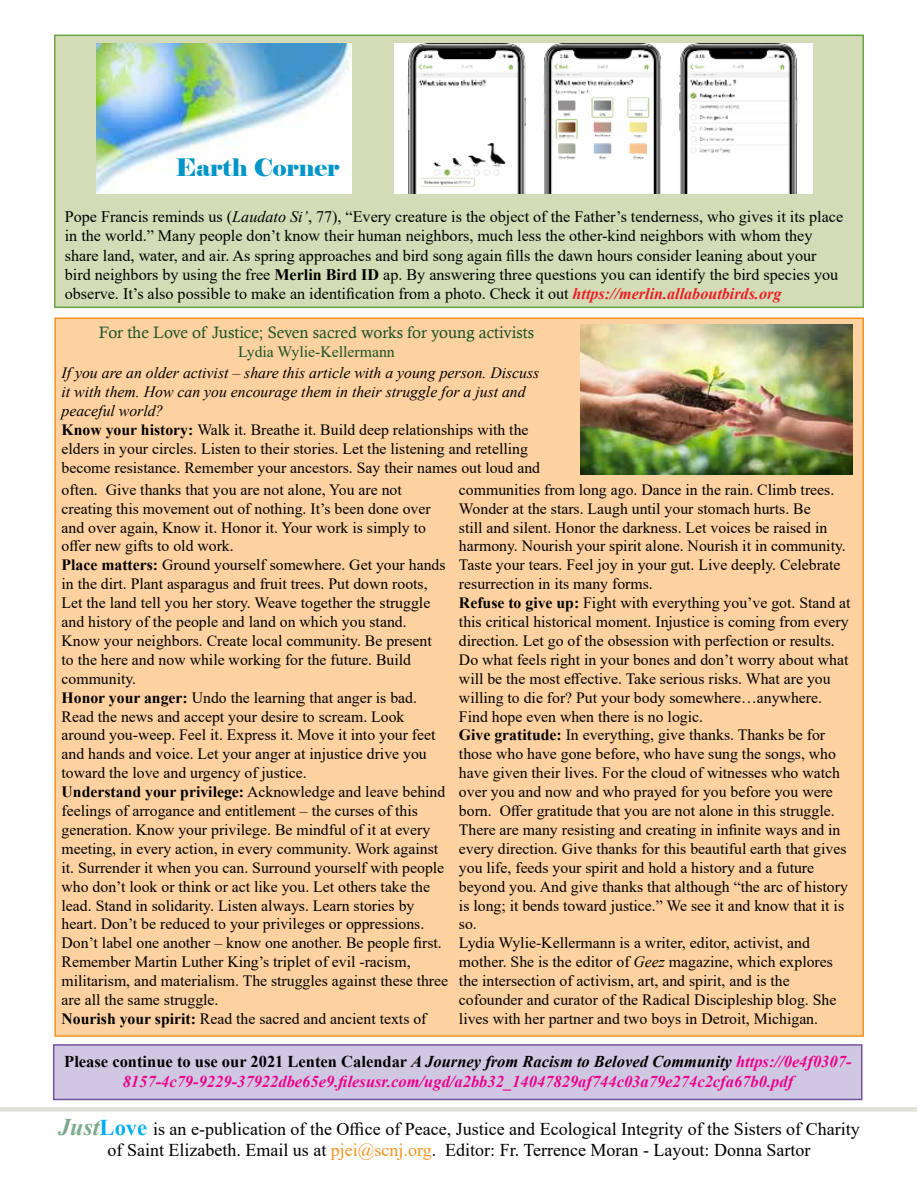
<style>
.page{position:relative;width:918px;height:1188px;background:#fff}
.page>*{position:absolute;margin:0;border:0;box-sizing:border-box;transform-origin:0 0}
.t1{font:24px "Elephant";color:#0095c7}
.t2{font:18px/21.6px "Times New Roman";color:#000;text-align:center}
.t3{font:italic 700 16.5px/19.8px "Times New Roman";color:#ec008c;text-align:center}
.t4{font:16.5px "Calisto";color:#1a542a}
.t5{font:16.2px/19.4px "Times New Roman";color:#000}
.t6{font:15.75px/18.9px "Times New Roman";color:#000}
.t7{font:15.75px "Times New Roman";color:#1a542a}
.s1{font-style:italic}
.s2{font-weight:700}
.s3{font-weight:700;font-style:italic;color:#ed1d24}
.s4{font-style:normal;color:#000}
.s5{color:#000}
.s6{font-weight:700;font-style:italic;font-size:24px;color:#7eaa8c}
.s7{font-weight:700;font-size:22.5px;color:#00aeef}
.s8{color:#f7941e}
</style>
<div class="page">
<div style="left:0;top:1107px;width:917px;height:5px;background:#e1e0d6"></div>
<div style="left:54px;top:318px;width:810px;height:719px;background:#fed1a0;border:2px solid #f7941e"></div>
<div style="left:53px;top:1044px;width:809px;height:56px;background:#d0c7e3;border:2px solid #7251a1"></div>
<div style="left:54px;top:35px;width:810px;height:273px;background:#d3dcb6;border:2px solid #6aa643"></div>
<img style="left:96px;top:44px;width:256px;height:149px">
<img style="left:394px;top:44px;width:419px;height:149px">
<img style="left:581px;top:325px;width:271px;height:149px">
<h1 class="t1" style="left:176px;top:152px;width:165px">Earth Corner</h1>
<p class="t5" style="left:65px;top:206px;width:780px">Pope Francis reminds us (<span class="s1">Laudato Si’</span>, 77), “Every creature is the object of the Father’s tenderness, who gives it its place in the world.” Many people don’t know their human neighbors, much less the other-kind neighbors with whom they share land, water, and air. As spring approaches and bird song again fills the dawn hours consider leaning about your bird neighbors by using the free <span class="s2">Merlin Bird ID</span> ap. By answering three questions you can identify the bird species you observe. It’s also possible to make an identification from a photo. Check it out <span class="s3">https://merlin.allaboutbirds.org</span></p>
<p class="t4" style="left:99px;top:323px;width:437px">For the Love of Justice; Seven sacred works for young activists</p>
<p class="t7" style="left:238px;top:341px;width:158px">Lydia Wylie-Kellermann</p>
<p class="t6" style="left:62px;top:363px;width:480px"><span class="s1">If you are an older activist – share this article with a young person. Discuss it with them. How can you encourage them in their struggle for a just and peaceful world?<br></span><span class="s2">Know your history:</span> Walk it. Breathe it. Build deep relationships with the elders in your circles. Listen to their stories. Let the listening and retelling become resistance. Remember your ancestors. Say their names out loud and</p>
<p class="t6" style="left:62px;top:479px;width:388px">often. Give thanks that you are not alone, You are not creating this movement out of nothing. It’s been done over and over again, Know it. Honor it. Your work is simply to offer new gifts to old work.<br><span class="s2">Place matters:</span> Ground yourself somewhere. Get your hands in the dirt. Plant asparagus and fruit trees. Put down roots, Let the land tell you her story. Weave together the struggle and history of the people and land on which you stand.<br>Know your neighbors. Create local community. Be present<br>to the here and now while working for the future. Build community.<br><span class="s2">Honor your anger:</span> Undo the learning that anger is bad.<br>Read the news and accept your desire to scream. Look around you-weep. Feel it. Express it. Move it into your feet and hands and voice. Let your anger at injustice drive you toward the love and urgency of justice.<br><span class="s2">Understand your privilege:</span> Acknowledge and leave behind feelings of arrogance and entitlement – the curses of this generation. Know your privilege. Be mindful of it at every meeting, in every action, in every community. Work against it. Surrender it when you can. Surround yourself with people who don’t look or think or act like you. Let others take the lead. Stand in solidarity. Listen always. Learn stories by heart. Don’t be reduced to your privileges or oppressions.<br>Don’t label one another – know one another. Be people first.<br>Remember Martin Luther King’s triplet of evil -racism, militarism, and materialism. The struggles against these three are all the same struggle.<br><span class="s2">Nourish your spirit:</span> Read the sacred and ancient texts of</p>
<p class="t6" style="left:459px;top:479px;width:393px">communities from long ago. Dance in the rain. Climb trees.<br>Wonder at the stars. Laugh until your stomach hurts. Be<br>still and silent. Honor the darkness. Let voices be raised in harmony. Nourish your spirit alone. Nourish it in community.<br>Taste your tears. Feel joy in your gut. Live deeply. Celebrate resurrection in its many forms.<br><span class="s2">Refuse to give up:</span> Fight with everything you’ve got. Stand at this critical historical moment. Injustice is coming from every direction. Let go of the obsession with perfection or results.<br>Do what feels right in your bones and don’t worry about what will be the most effective. Take serious risks. What are you willing to die for? Put your body somewhere…anywhere.<br>Find hope even when there is no logic.<br><span class="s2">Give gratitude:</span> In everything, give thanks. Thanks be for those who have gone before, who have sung the songs, who have given their lives. For the cloud of witnesses who watch over you and now and who prayed for you before you were born. Offer gratitude that you are not alone in this struggle.<br>There are many resisting and creating in infinite ways and in every direction. Give thanks for this beautiful earth that gives you life, feeds your spirit and hold a history and a future beyond you. And give thanks that although “the arc of history is long; it bends toward justice.” We see it and know that it is so.<br>Lydia Wylie-Kellermann is a writer, editor, activist, and mother. She is the editor of <span class="s1">Geez</span> magazine, which explores the intersection of activism, art, and spirit, and is the cofounder and curator of the Radical Discipleship blog. She lives with her partner and two boys in Detroit, Michigan.</p>
<p class="t3" style="left:64px;top:1052px;width:789px"><span class="s4">Please continue to use our 2021 Lenten Calendar</span> <span class="s5">A Journey from Racism to Beloved Community</span> https://0e4f0307-<br>8157-4c79-9229-37922dbe65e9.filesusr.com/ugd/a2bb32_14047829af744c03a79e274c2cfa67b0.pdf</p>
<p class="t2" style="left:58px;top:1117px;width:803px"><span class="s6">Just</span><span class="s7">Love</span> is an e-publication of the Office of Peace, Justice and Ecological Integrity of the Sisters of Charity of Saint Elizabeth. Email us at <span class="s8">pjei@scnj.org</span>. Editor: Fr. Terrence Moran - Layout: Donna Sartor</p>
</div>
